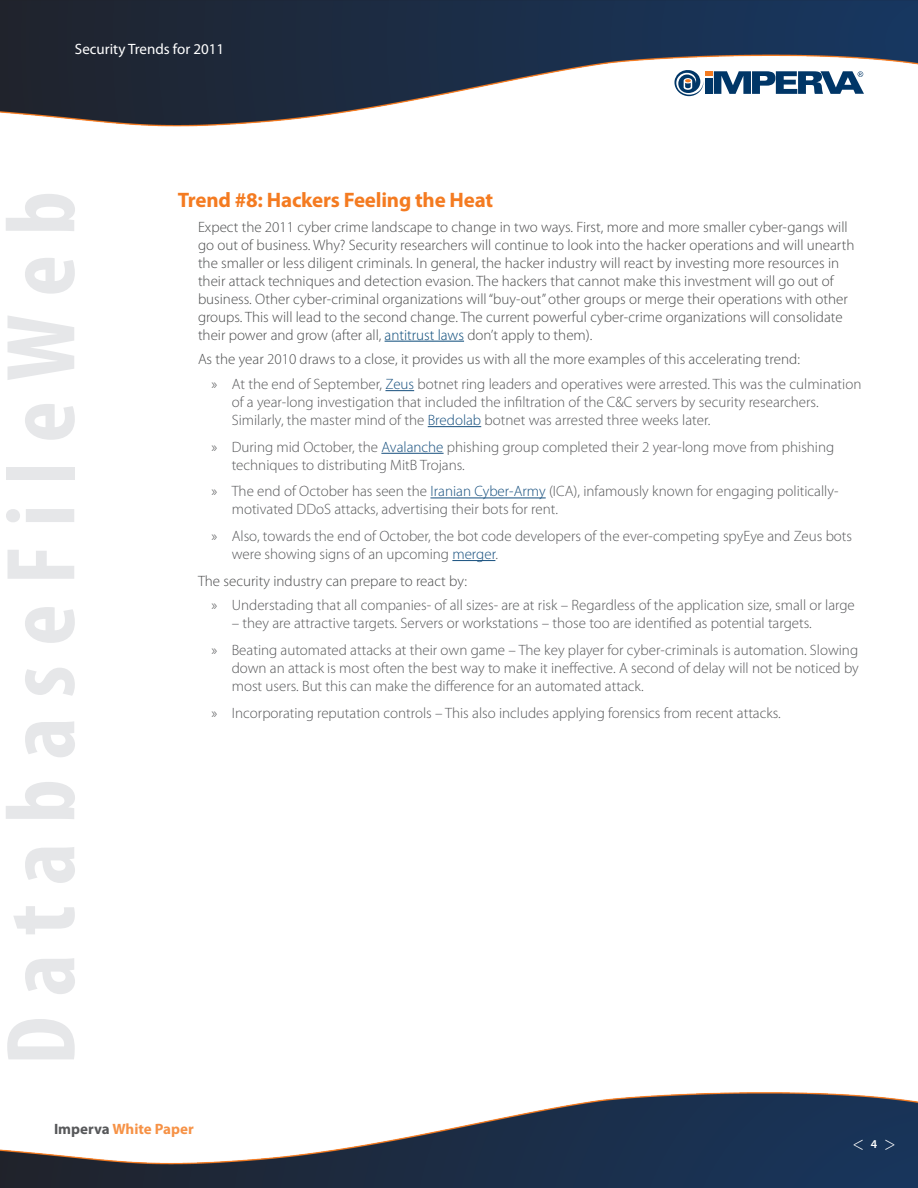
<style>
.page{position:relative;width:918px;height:1188px;background:#fff}
.page>*{position:absolute;margin:0;border:0;box-sizing:border-box;transform-origin:0 0}
.t1{font:700 condensed 99px "Myriad Pro";letter-spacing:.2em;color:#e6e7e9}
.body_header{font:700 21px "Myriad Pro";letter-spacing:-.01em;color:#f47b21}
.t2{font:300 19.5px "Myriad Pro";color:#fff}
.Feature_Bullets{font:300 15px/18px "Myriad Pro";color:#57585a}
.Body_Copy{font:300 15px/18px "Myriad Pro";color:#4b4c4d}
.t3{font:15px "Myriad Pro";color:#fff}
.t4{font:700 15px "Myriad Pro";color:#f69246}
.t5{font:600 12px "Myriad Pro";color:#fff}
.s1{color:#084978}
.s2{color:#164f7e}
.s3{color:#57585a}
</style>
<div class="page">
<img style="left:0;top:1092px;width:918px;height:96px">
<img style="left:0;top:0;width:918px;height:127px">
<svg style="left:674px;top:70px;width:29px;height:26px"></svg>
<div style="left:705px;top:71px;width:8px;height:5px;background:#f47b21"></div>
<div style="left:705px;top:78px;width:8px;height:16px;background:#003667"></div>
<svg style="left:714px;top:71px;width:150px;height:23px"></svg>
<hr style="left:385px;top:341px;width:79px;height:1px;background:#084978">
<svg style="left:385px;top:390px;width:29px;height:1px"></svg>
<hr style="left:428px;top:426px;width:53px;height:1px;background:#164f7e">
<hr style="left:381px;top:453px;width:63px;height:1px;background:#164f7e">
<hr style="left:430px;top:498px;width:116px;height:1px;background:#164f7e">
<hr style="left:452px;top:560px;width:43px;height:1px;background:#164f7e">
<p class="t3" style="left:75px;top:39px;width:151px">Security Trends for 2011</p>
<h1 class="t1" style="left:-21px;top:1065px;width:876px;rotate:-90deg">DatabaseFileWeb</h1>
<p class="body_header" style="left:178px;top:186px;width:317px">Trend #8: Hackers Feeling the Heat</p>
<p class="Body_Copy" style="left:198px;top:218px;width:658px">Expect the 2011 cyber crime landscape to change in two ways. First, more and more smaller cyber-gangs will go out of business. Why? Security researchers will continue to look into the hacker operations and will unearth the smaller or less diligent criminals. In general, the hacker industry will react by investing more resources in their attack techniques and detection evasion. The hackers that cannot make this investment will go out of business. Other cyber-criminal organizations will “buy-out” other groups or merge their operations with other groups. This will lead to the second change. The current powerful cyber-crime organizations will consolidate their power and grow (after all, <span class="s1">antitrust laws</span> don’t apply to them).</p>
<p class="Body_Copy" style="left:198px;top:351px;width:603px">As the year 2010 draws to a close, it provides us with all the more examples of this accelerating trend:</p>
<p class="Feature_Bullets" style="left:232px;top:375px;width:631px;text-indent:-20px">» At the end of September, <span class="s2">Zeus</span> botnet ring leaders and operatives were arrested. This was the culmination of a year-long investigation that included the infiltration of the C&amp;C servers by security researchers.<br>Similarly, the master mind of the <span class="s2">Bredolab</span> botnet was arrested three weeks later.</p>
<p class="Feature_Bullets" style="left:232px;top:438px;width:604px;text-indent:-20px">» During mid October, the <span class="s2">Avalanche</span> phishing group completed their 2 year-long move from phishing techniques to distributing MitB Trojans.</p>
<p class="Feature_Bullets" style="left:232px;top:483px;width:608px;text-indent:-20px">» The end of October has seen the <span class="s2">Iranian Cyber-Army</span> (ICA), infamously known for engaging politically&shy;motivated DDoS attacks, advertising their bots for rent.</p>
<p class="Feature_Bullets" style="left:232px;top:527px;width:622px;text-indent:-20px">» Also, towards the end of October, the bot code developers of the ever-competing spyEye and Zeus bots were showing signs of an upcoming <span class="s2">merger</span>.</p>
<p class="Body_Copy" style="left:198px;top:572px;width:271px">The security industry can prepare to react by:</p>
<p class="Feature_Bullets" style="left:212px;top:597px;width:645px">» Understading that all companies- of all sizes- are at risk – Regardless of the application size, small or large</p>
<p class="Feature_Bullets" style="left:232px;top:615px;width:582px">– they are attractive targets. Servers or workstations – those too are identified as potential targets.</p>
<p class="Feature_Bullets" style="left:232px;top:641px;width:629px;text-align:justify;text-indent:-20px">» Beating automated attacks at their own game – The key player for cyber-criminals is automation. Slowing down an attack is most often the best way to make it ineffective. A second of delay will not be noticed by most users. But this can make the difference for an automated attack.</p>
<p class="Feature_Bullets" style="left:212px;top:704px;width:571px">» Incorporating reputation controls – This also includes applying forensics from recent attacks.</p>
<p class="t4" style="left:54px;top:1119px;width:141px"><span class="s3">Imperva</span> White Paper</p>
<h3 class="t2" style="left:852px;top:1132px;width:45px">&lt; &gt;</h3>
<p class="t5" style="left:871px;top:1137px;width:8px">4</p>
</div>
